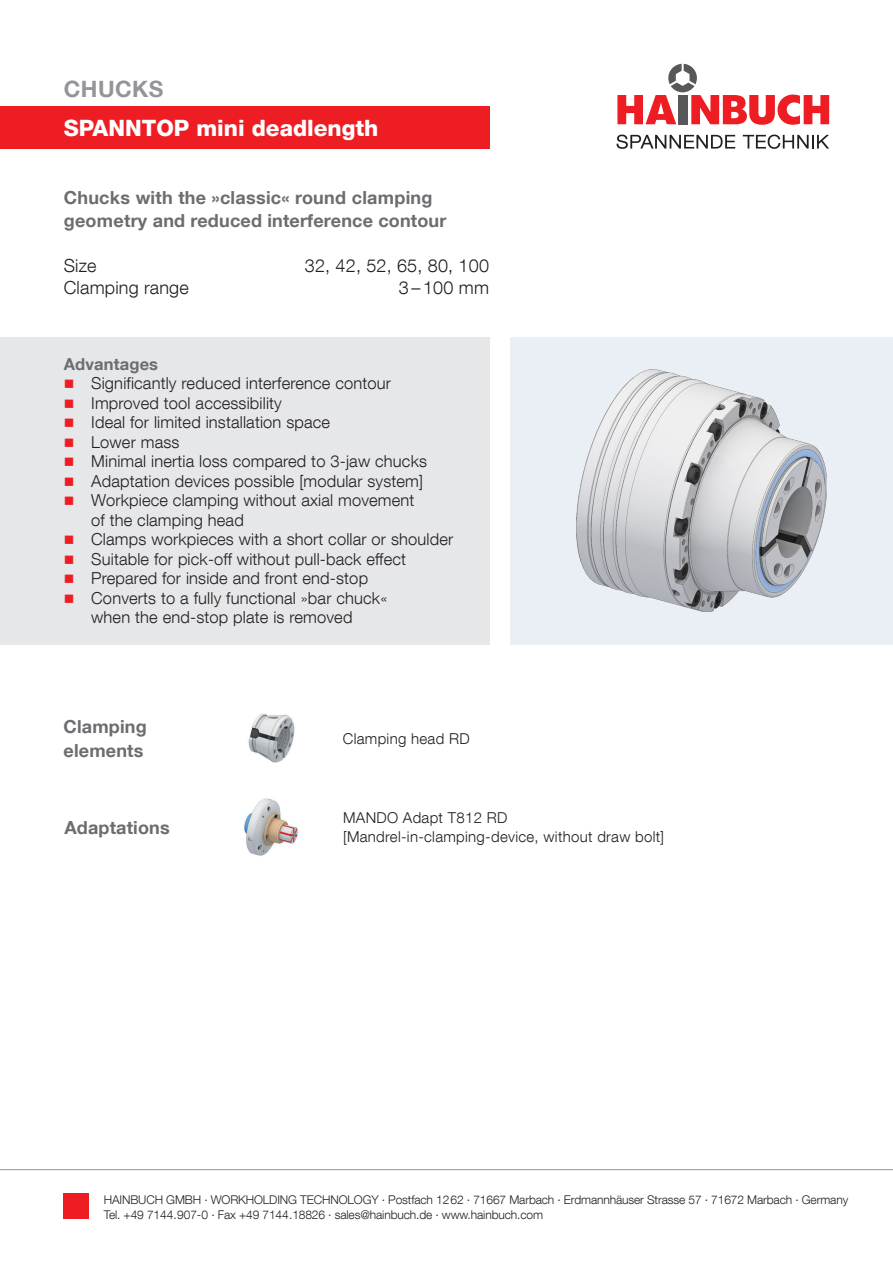
<style>
.page{position:relative;width:893px;height:1263px;background:#fff}
.page>*{position:absolute;margin:0;border:0;box-sizing:border-box;transform-origin:0 0}
.t1{font:800 22.5px "Helvetica Neue LT Com";color:#fff}
.t2{font:700 22.5px "Helvetica Neue LT Com";letter-spacing:.02em;color:#939598}
.t3{font:700 18px/22.5px "Helvetica Neue LT Com";letter-spacing:.01em;color:#6c6d70}
.t4{font:300 18px "Helvetica Neue LT Com";letter-spacing:.01em;color:#231f20}
.t5{font:300 16.5px/19.5px "Helvetica Neue LT Com";letter-spacing:.01em;color:#231f20}
.t6{font:700 16.5px "Helvetica Neue LT Com";letter-spacing:.01em;color:#6c6d70}
.t7{font:300 15px/19.5px "Helvetica Neue LT Com";letter-spacing:.02em;color:#231f20}
.t8{font:300 12px/15px "Helvetica Neue LT Com";letter-spacing:-.01em;color:#231f20}
</style>
<div class="page">
<svg style="left:617px;top:135px;width:118px;height:14px"></svg>
<svg style="left:743px;top:135px;width:86px;height:14px"></svg>
<svg style="left:617px;top:64px;width:212px;height:61px"></svg>
<hr style="left:0;top:1169px;width:893px;height:1px;background:#939598">
<div style="left:64px;top:1193px;width:25px;height:26px;background:#ee1d23"></div>
<div style="left:0;top:106px;width:489px;height:43px;background:#ee1d23"></div>
<div style="left:0;top:337px;width:489px;height:308px;background:#e6e7e9"></div>
<div style="left:510px;top:337px;width:383px;height:308px;background:#eaeef5"></div>
<img style="left:577px;top:369px;width:249px;height:243px">
<img style="left:244px;top:798px;width:54px;height:58px">
<img style="left:248px;top:713px;width:47px;height:50px">
<h1 class="t2" style="left:64px;top:75px;width:101px">CHUCKS</h1>
<p class="t1" style="left:64px;top:114px;width:316px">SPANNTOP mini deadlength</p>
<p class="t3" style="left:64px;top:186px;width:384px">Chucks with the »classic« round clamping geometry and reduced interference contour</p>
<p class="t4" style="left:64px;top:254px;width:34px">Size</p>
<p class="t4" style="left:305px;top:254px;width:186px">32, 42, 52, 65, 80, 100</p>
<p class="t4" style="left:64px;top:277px;width:127px">Clamping range</p>
<p class="t4" style="left:399px;top:277px;width:92px">3 – 100 mm</p>
<p class="t6" style="left:64px;top:353px;width:96px">Advantages</p>
<p class="t5" style="left:91px;top:373px;width:301px">Significantly reduced interference contour</p>
<p class="t5" style="left:91px;top:393px;width:192px">Improved tool accessibility</p>
<p class="t5" style="left:91px;top:412px;width:240px">Ideal for limited installation space</p>
<p class="t5" style="left:91px;top:432px;width:90px">Lower mass</p>
<p class="t5" style="left:91px;top:451px;width:337px">Minimal inertia loss compared to 3-jaw chucks</p>
<p class="t5" style="left:91px;top:471px;width:333px">Adaptation devices possible [modular system]</p>
<p class="t5" style="left:91px;top:490px;width:325px">Workpiece clamping without axial movement of the clamping head</p>
<p class="t5" style="left:91px;top:529px;width:364px">Clamps workpieces with a short collar or shoulder</p>
<p class="t5" style="left:91px;top:549px;width:316px">Suitable for pick-off without pull-back effect</p>
<p class="t5" style="left:91px;top:568px;width:278px">Prepared for inside and front end-stop</p>
<p class="t5" style="left:91px;top:588px;width:298px">Converts to a fully functional »bar chuck« when the end-stop plate is removed</p>
<p class="t3" style="left:64px;top:714px;width:85px;line-height:24px">Clamping elements</p>
<p class="t3" style="left:64px;top:816px;width:107px">Adaptations</p>
<p class="t7" style="left:343px;top:728px;width:128px">Clamping head RD</p>
<p class="t7" style="left:343px;top:807px;width:323px">MANDO Adapt T812 RD [Mandrel-in-clamping-device, without draw bolt]</p>
<p class="t8" style="left:104px;top:1191px;width:746px">HAINBUCH GMBH · WORKHOLDING TECHNOLOGY · Postfach 1262 · 71667 Marbach · Erdmannhäuser Strasse 57 · 71672 Marbach · Germany<br>Tel. +49 7144.907-0 · Fax +49 7144.18826 · sales@hainbuch.de · www.hainbuch.com</p>
</div>
